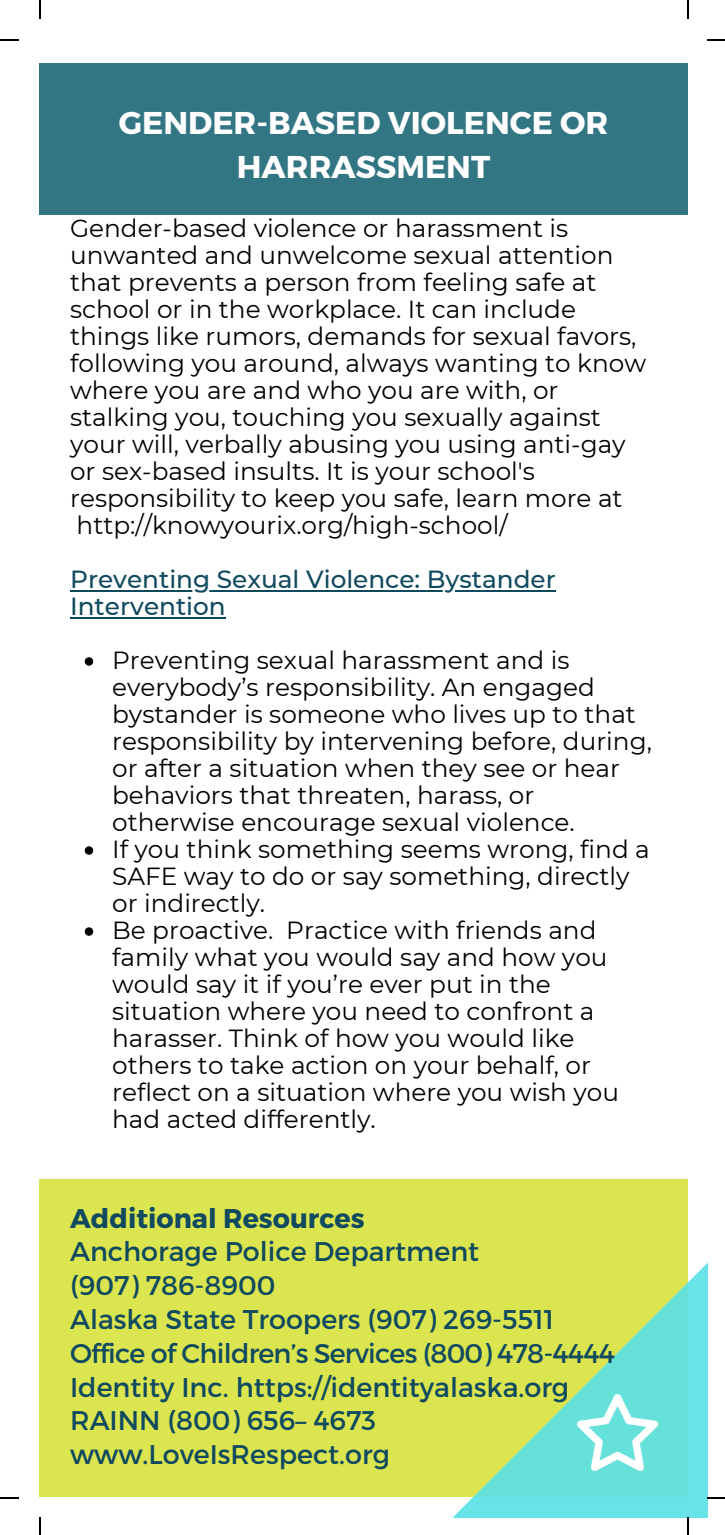
<style>
.page{position:relative;width:725px;height:1535px;background:#fff}
.page>*{position:absolute;margin:0;border:0;box-sizing:border-box;transform-origin:0 0}
.t1{font:700 31.5px/43.9px "Montserrat";color:#fff;text-align:center}
.t2{font:27px "Montserrat";color:#114a5f}
.t3{font:27px "Montserrat";letter-spacing:-.03em;color:#114a5f}
.t4{font:700 27px "Montserrat";color:#114a5f}
.t5{font:24.75px/27px "Montserrat";color:#000}
.t6{font:500 24.75px/27px "Montserrat";color:#114a5f}
</style>
<div class="page">
<div style="left:39px;top:1179px;width:648px;height:318px;background:#dbe550"></div>
<svg style="left:453px;top:1179px;width:254px;height:338px"></svg>
<img style="left:577px;top:1394px;width:80px;height:76px">
<svg style="left:85px;top:657px;width:8px;height:8px"></svg>
<svg style="left:85px;top:846px;width:8px;height:8px"></svg>
<svg style="left:85px;top:927px;width:8px;height:8px"></svg>
<hr style="left:70px;top:590px;width:486px;height:1px;background:#114a5f">
<hr style="left:70px;top:617px;width:156px;height:1px;background:#114a5f">
<div style="left:39px;top:63px;width:648px;height:152px;background:#337683"></div>
<svg style="left:39px;top:0;width:1px;height:19px"></svg>
<svg style="left:0;top:39px;width:19px;height:2px"></svg>
<svg style="left:687px;top:0;width:1px;height:19px"></svg>
<svg style="left:707px;top:39px;width:18px;height:2px"></svg>
<svg style="left:39px;top:1517px;width:1px;height:18px"></svg>
<svg style="left:0;top:1497px;width:19px;height:2px"></svg>
<svg style="left:687px;top:1517px;width:1px;height:18px"></svg>
<svg style="left:707px;top:1497px;width:18px;height:2px"></svg>
<p class="t1" style="left:119px;top:99px;width:491px">GENDER-BASED VIOLENCE OR<br>HARRASSMENT</p>
<p class="t5" style="left:70px;top:214px;width:577px">Gender-based violence or harassment is unwanted and unwelcome sexual attention that prevents a person from feeling safe at school or in the workplace. It can include things like rumors, demands for sexual favors, following you around, always wanting to know where you are and who you are with, or stalking you, touching you sexually against your will, verbally abusing you using anti-gay or sex-based insults. It is your school's responsibility to keep you safe, learn more at http://knowyourix.org/high-school/</p>
<p class="t6" style="left:70px;top:565px;width:487px">Preventing Sexual Violence: Bystander<br>Intervention</p>
<p class="t5" style="left:112px;top:646px;width:541px">Preventing sexual harassment and is everybody’s responsibility. An engaged bystander is someone who lives up to that responsibility by intervening before, during, or after a situation when they see or hear behaviors that threaten, harass, or otherwise encourage sexual violence.</p>
<p class="t5" style="left:112px;top:835px;width:539px">If you think something seems wrong, find a<br>SAFE way to do or say something, directly or indirectly.</p>
<p class="t5" style="left:112px;top:916px;width:508px">Be proactive. Practice with friends and family what you would say and how you would say it if you’re ever put in the situation where you need to confront a harasser. Think of how you would like others to take action on your behalf, or reflect on a situation where you wish you had acted differently.</p>
<p class="t4" style="left:70px;top:1200px;width:296px">Additional Resources</p>
<p class="t2" style="left:70px;top:1234px;width:410px">Anchorage Police Department</p>
<p class="t2" style="left:70px;top:1268px;width:207px">(907) 786-8900</p>
<p class="t2" style="left:70px;top:1301px;width:485px">Alaska State Troopers (907) 269-5511</p>
<p class="t3" style="left:70px;top:1335px;width:546px">Office of Children’s Services (800) 478-4444</p>
<p class="t2" style="left:70px;top:1369px;width:500px">Identity Inc. https://identityalaska.org</p>
<p class="t2" style="left:70px;top:1403px;width:307px">RAINN (800) 656– 4673</p>
<p class="t2" style="left:70px;top:1436px;width:321px">www.LoveIsRespect.org</p>
</div>
